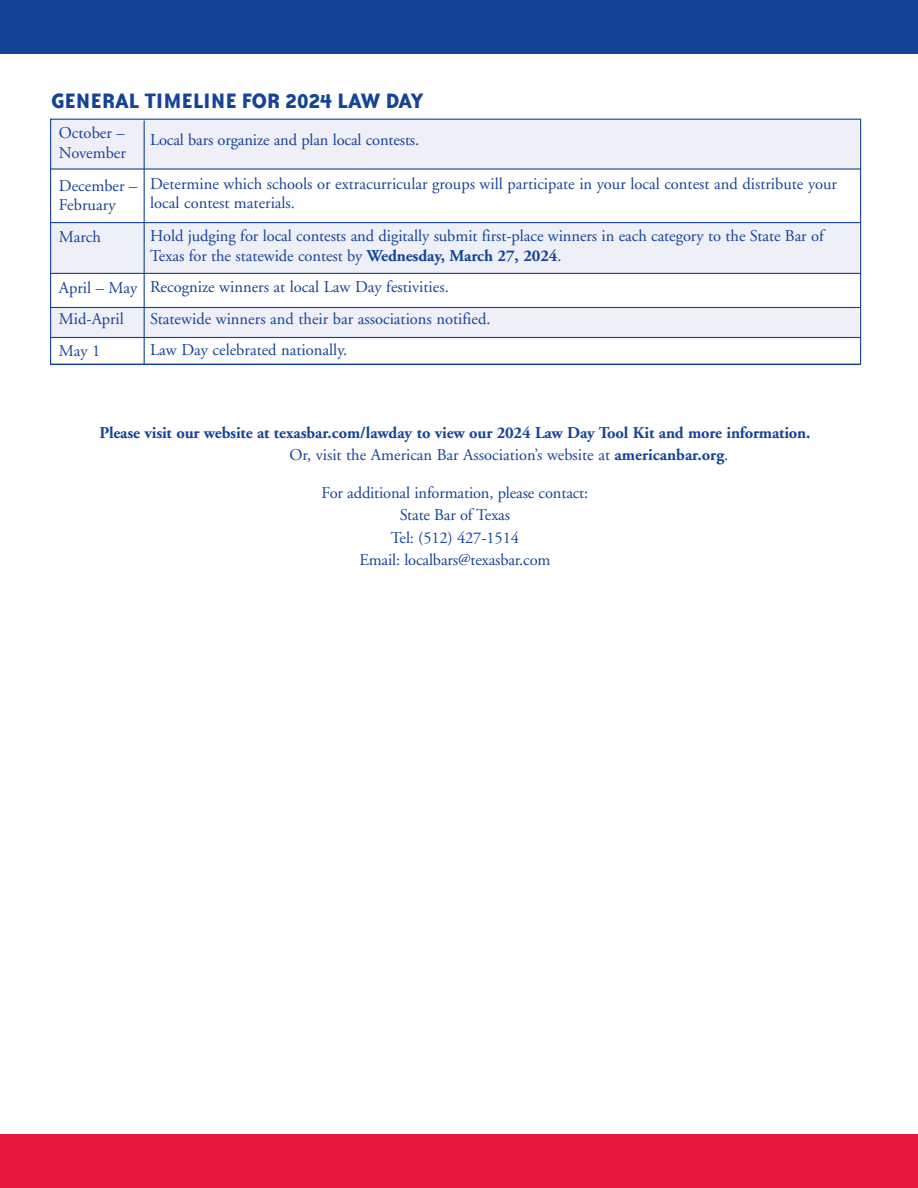
<style>
.page{position:relative;width:918px;height:1188px;background:#fff}
.page>*{position:absolute;margin:0;border:0;box-sizing:border-box;transform-origin:0 0}
.t1{font:700 24px "Bailey Sans ITC";color:#154398}
.t2{font:16.5px/19.5px "Adobe Garamond";letter-spacing:-.005em;color:#154398}
.t3{font:700 16.5px/22.5px "Adobe Garamond";letter-spacing:-.01em;color:#154398}
.s1{font-weight:700}
.s2{font-weight:400}
</style>
<div class="page">
<div style="left:0;top:1134px;width:918px;height:54px;background:#e4183e"></div>
<div style="left:0;top:0;width:918px;height:54px;background:#154398"></div>
<div style="left:50px;top:222px;width:808px;height:51px;background:#eeeff7"></div>
<div style="left:50px;top:307px;width:808px;height:31px;background:#eeeff7"></div>
<hr style="left:50px;top:222px;width:810px;height:1px;background:#154398">
<hr style="left:50px;top:273px;width:810px;height:1px;background:#154398">
<hr style="left:50px;top:307px;width:810px;height:1px;background:#154398">
<hr style="left:50px;top:337px;width:810px;height:1px;background:#154398">
<div style="left:50px;top:120px;width:808px;height:49px;background:#eeeff7"></div>
<hr style="left:144px;top:121px;width:1px;height:243px;background:#154398">
<hr style="left:50px;top:168px;width:810px;height:2px;background:#154398">
<div style="left:50px;top:119px;width:811px;height:246px;border:1px solid #154398"></div>
<p class="t1" style="left:51px;top:93px;width:373px">GENERAL TIMELINE FOR 2024 LAW DAY</p>
<p class="t2" style="left:150px;top:132px;width:271px">Local bars organize and plan local contests.</p>
<p class="t2" style="left:150px;top:175px;width:688px">Determine which schools or extracurricular groups will participate in your local contest and distribute your local contest materials.</p>
<p class="t2" style="left:150px;top:228px;width:675px">Hold judging for local contests and digitally submit first-place winners in each category to the State Bar of<br>Texas for the statewide contest by <span class="s1">Wednesday, March 27, 2024</span>.</p>
<p class="t2" style="left:150px;top:279px;width:300px">Recognize winners at local Law Day festivities.</p>
<p class="t2" style="left:150px;top:310px;width:342px">Statewide winners and their bar associations notified.</p>
<p class="t2" style="left:150px;top:342px;width:199px">Law Day celebrated nationally.</p>
<p class="t2" style="left:59px;top:125px;width:67px">October –</p>
<p class="t2" style="left:59px;top:144px;width:68px">November</p>
<p class="t2" style="left:59px;top:177px;width:80px">December –</p>
<p class="t2" style="left:59px;top:197px;width:58px">February</p>
<p class="t2" style="left:59px;top:228px;width:43px">March</p>
<p class="t2" style="left:59px;top:279px;width:80px">April – May</p>
<p class="t2" style="left:59px;top:311px;width:67px">Mid-April</p>
<p class="t2" style="left:59px;top:342px;width:43px">May 1</p>
<p class="t3" style="left:290px;top:423px;width:522px;text-indent:-190px">Please visit our website at texasbar.com/lawday to view our 2024 Law Day Tool Kit and more information.<br><span class="s2">Or, visit the American Bar Association’s website at</span> americanbar.org<span class="s2">.</span></p>
<p class="t2" style="left:322px;top:484px;width:268px">For additional information, please contact:</p>
<p class="t2" style="left:400px;top:507px;width:112px">State Bar of Texas</p>
<p class="t2" style="left:391px;top:529px;width:130px">Tel: (512) 427-1514</p>
<p class="t2" style="left:359px;top:552px;width:193px">Email: localbars@texasbar.com</p>
</div>
